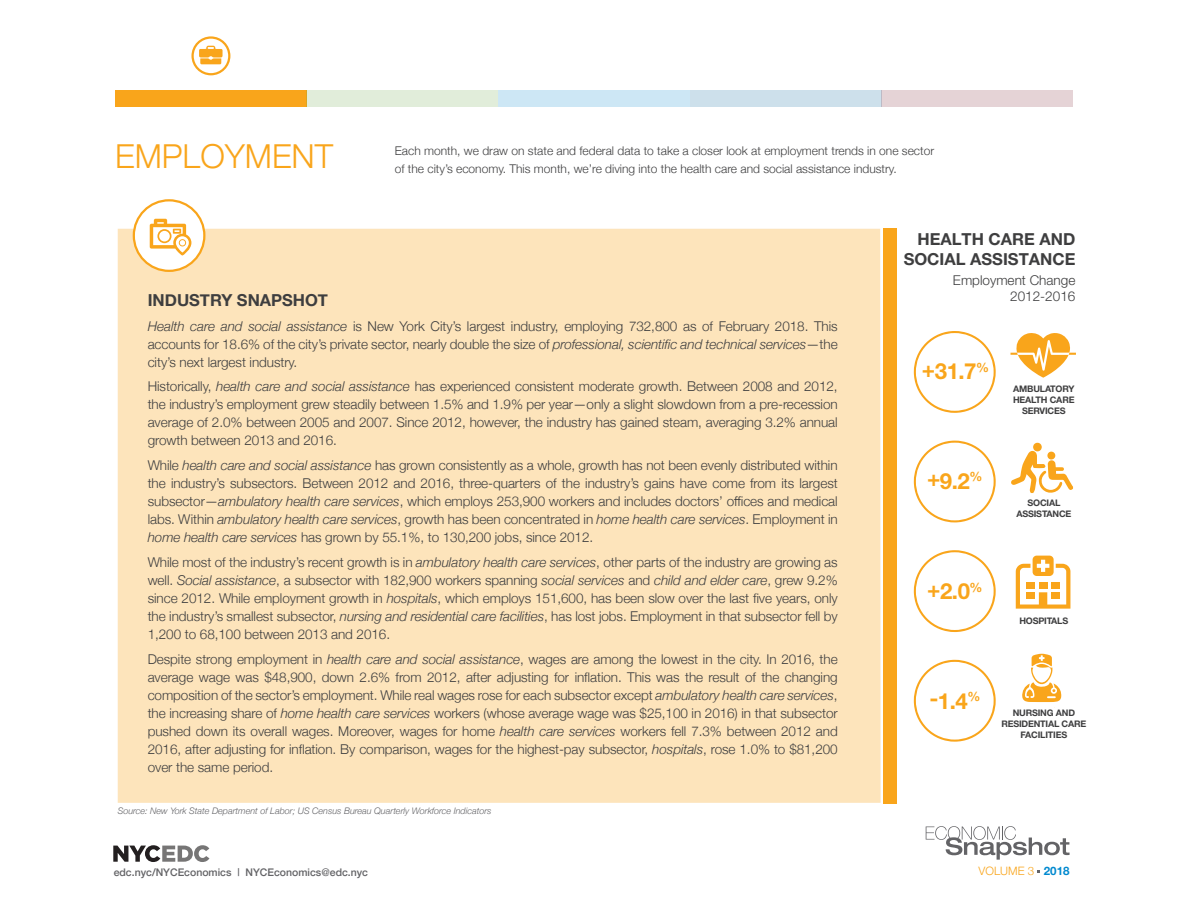
<style>
.page{position:relative;width:1188px;height:918px;background:#fff}
.page>*{position:absolute;margin:0;border:0;box-sizing:border-box;transform-origin:0 0}
.t1{font:300 33px "Helvetica Neue";color:#f9a51b}
.t2{font:700 22.2px "Helvetica Neue";color:#f9a51b}
.Callout{font:700 16.5px/19.8px "Helvetica Neue";color:#3e3e3f;text-align:right}
.Callout-2{font:300 13.5px/18px "Helvetica Neue";letter-spacing:-.005em;color:#3e3e3f;text-align:justify}
.Callout-3{font:300 12px/18px "Helvetica Neue";color:#3e3e3f}
.t3{font:300 11.55px "Helvetica Neue";color:#f9a51b}
.t4{font:500 10.5px "Helvetica Neue";color:#636366}
.t5{font:700 9px/10.9px "Helvetica Neue";letter-spacing:-.02em;color:#3e3e3f;text-align:center}
.Body_Copy{font:italic 300 9px "Helvetica Neue";color:#636366}
.s1{font-style:italic}
.s2{font-family:"Frutiger";font-weight:400}
.s3{font-weight:700;color:#0089cf}
</style>
<div class="page">
<svg style="left:926px;top:826px;width:144px;height:34px"></svg>
<svg style="left:113px;top:845px;width:96px;height:17px"></svg>
<svg style="left:913px;top:440px;width:83px;height:83px"></svg>
<svg style="left:913px;top:659px;width:83px;height:83px"></svg>
<svg style="left:913px;top:550px;width:83px;height:82px"></svg>
<svg style="left:913px;top:331px;width:83px;height:82px"></svg>
<svg style="left:1011px;top:451px;width:62px;height:42px"></svg>
<div style="left:1033px;top:443px;width:9px;height:8px;background:#f9a51b;border-radius:50%"></div>
<div style="left:1047px;top:452px;width:8px;height:8px;background:#f9a51b;border-radius:50%"></div>
<svg style="left:1016px;top:556px;width:54px;height:53px"></svg>
<div style="left:1052px;top:582px;width:8px;height:6px;background:#f9a51b"></div>
<div style="left:1052px;top:592px;width:8px;height:6px;background:#f9a51b"></div>
<div style="left:1026px;top:582px;width:9px;height:6px;background:#f9a51b"></div>
<div style="left:1026px;top:592px;width:9px;height:6px;background:#f9a51b"></div>
<div style="left:1039px;top:582px;width:8px;height:6px;background:#f9a51b"></div>
<svg style="left:1022px;top:654px;width:40px;height:48px"></svg>
<svg style="left:1011px;top:333px;width:65px;height:45px"></svg>
<div style="left:118px;top:229px;width:763px;height:574px;background:#fde4bb"></div>
<div style="left:115px;top:90px;width:192px;height:16px;background:#f9a51b"></div>
<div style="left:307px;top:90px;width:191px;height:16px;background:#e1edda"></div>
<div style="left:690px;top:90px;width:191px;height:16px;background:#cde0eb"></div>
<div style="left:498px;top:90px;width:192px;height:16px;background:#cde7f5"></div>
<div style="left:881px;top:90px;width:192px;height:16px;background:#e5d3d6"></div>
<div style="left:191px;top:36px;width:39px;height:39px;border:2px solid #f9a51b;border-radius:50%"></div>
<svg style="left:199px;top:46px;width:24px;height:18px"></svg>
<div style="left:883px;top:228px;width:13px;height:576px;background:#f9a51b"></div>
<div style="left:134px;top:200px;width:70px;height:71px;background:#fff;border-radius:50%"></div>
<div style="left:133px;top:199px;width:72px;height:73px;border:2px solid #f9a51b;border-radius:50%"></div>
<svg style="left:150px;top:219px;width:41px;height:36px"></svg>
<p class="t1" style="left:115px;top:130px;width:220px">EMPLOYMENT</p>
<p class="Callout-3" style="left:395px;top:141px;width:541px">Each month, we draw on state and federal data to take a closer look at employment trends in one sector of the city’s economy. This month, we’re diving into the health care and social assistance industry.</p>
<p class="Callout" style="left:148px;top:291px;width:182px">INDUSTRY SNAPSHOT</p>
<p class="Callout-2" style="left:148px;top:316px;width:692px"><span class="s1">Health care and social assistance</span> is New York City’s largest industry, employing 732,800 as of February 2018. This accounts for 18.6% of the city’s private sector, nearly double the size of <span class="s1">professional, scientific and technical services</span>—the city’s next largest industry.</p>
<p class="Callout-2" style="left:148px;top:377px;width:692px">Historically, <span class="s1">health care and social assistance</span> has experienced consistent moderate growth. Between 2008 and 2012, the industry’s employment grew steadily between 1.5% and 1.9% per year—only a slight slowdown from a pre-recession average of 2.0% between 2005 and 2007. Since 2012, however, the industry has gained steam, averaging 3.2% annual growth between 2013 and 2016.</p>
<p class="Callout-2" style="left:148px;top:455px;width:692px">While <span class="s1">health care and social assistance</span> has grown consistently as a whole, growth has not been evenly distributed within the industry’s subsectors. Between 2012 and 2016, three-quarters of the industry’s gains have come from its largest subsector—<span class="s1">ambulatory health care services</span>, which employs 253,900 workers and includes doctors’ offices and medical labs. Within <span class="s1">ambulatory health care services</span>, growth has been concentrated in <span class="s1">home health care services</span>. Employment in <span class="s1">home health care services</span> has grown by 55.1%, to 130,200 jobs, since 2012.</p>
<p class="Callout-2" style="left:148px;top:552px;width:692px">While most of the industry’s recent growth is in <span class="s1">ambulatory health care services</span>, other parts of the industry are growing as well. <span class="s1">Social assistance</span>, a subsector with 182,900 workers spanning <span class="s1">social services</span> and <span class="s1">child and elder care</span>, grew 9.2% since 2012. While employment growth in <span class="s1">hospitals</span>, which employs 151,600, has been slow over the last five years, only the industry’s smallest subsector, <span class="s1">nursing and residential care facilities</span>, has lost jobs. Employment in that subsector fell by 1,200 to 68,100 between 2013 and 2016.</p>
<p class="Callout-2" style="left:148px;top:649px;width:692px">Despite strong employment in <span class="s1">health care and social assistance</span>, wages are among the lowest in the city. In 2016, the average wage was $48,900, down 2.6% from 2012, after adjusting for inflation. This was the result of the changing composition of the sector’s employment. While real wages rose for each subsector except <span class="s1">ambulatory health care services</span>, the increasing share of <span class="s1">home health care services</span> workers (whose average wage was $25,100 in 2016) in that subsector pushed down its overall wages. Moreover, wages for home <span class="s1">health care services</span> workers fell 7.3% between 2012 and 2016, after adjusting for inflation. By comparison, wages for the highest-pay subsector, <span class="s1">hospitals</span>, rose 1.0% to $81,200 over the same period.</p>
<p class="Body_Copy" style="left:118px;top:804px;width:375px">Source: New York State Department of Labor; US Census Bureau Quarterly Workforce Indicators</p>
<p class="Callout" style="left:904px;top:230px;width:173px">HEALTH CARE AND<br>SOCIAL ASSISTANCE</p>
<p class="Callout-2" style="left:953px;top:271px;width:124px;line-height:16.2px;text-align:right">Employment Change<br>2012-2016</p>
<p class="t2" style="left:922px;top:354px;width:69px">+31.7<sup>%</sup></p>
<p class="t2" style="left:927px;top:463px;width:57px">+9.2<sup>%</sup></p>
<p class="t5" style="left:1013px;top:383px;width:63px">AMBULATORY<br>HEALTH CARE<br>SERVICES</p>
<p class="t5" style="left:1016px;top:498px;width:56px">SOCIAL<br>ASSISTANCE</p>
<p class="t2" style="left:927px;top:574px;width:57px">+2.0<sup>%</sup></p>
<p class="t5" style="left:1019px;top:615px;width:50px">HOSPITALS</p>
<p class="t2" style="left:929px;top:683px;width:53px">-1.4<sup>%</sup></p>
<p class="t5" style="left:1001px;top:708px;width:86px">NURSING AND<br>RESIDENTIAL CARE<br>FACILITIES</p>
<p class="t4" style="left:114px;top:864px;width:256px">edc.nyc/NYCEconomics <span class="s2">|</span> NYCEconomics@edc.nyc</p>
<p class="t3" style="left:979px;top:862px;width:92px">VOLUME 3 <span class="s3">2018</span></p>
</div>
